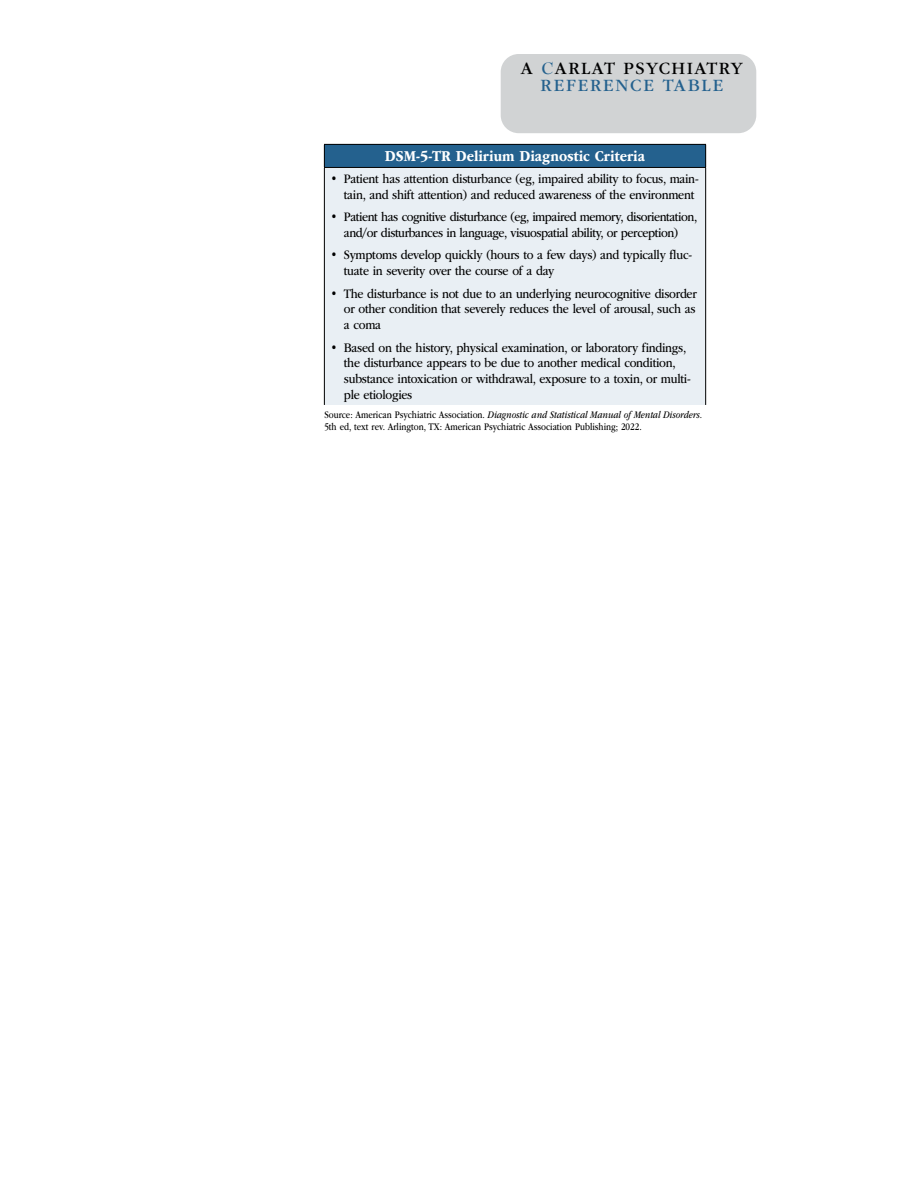
<style>
.page{position:relative;width:918px;height:1188px;background:#fff}
.page>*{position:absolute;margin:0;border:0;box-sizing:border-box;transform-origin:0 0}
.t1{font:18px/17.1px "ITC Garamond Std";letter-spacing:.08em;color:#000;text-align:center}
.t2{font:700 15.75px "ITC Garamond Std";color:#fff;scale:.88 1}
.t3{font:13.5px/15.8px "ITC Garamond Std";letter-spacing:-.02em;color:#000;scale:.88 1}
.t4{font:10.5px/12px "ITC Garamond Std";color:#000;scale:.82 1}
.s1{font-family:"Bernhard Modern Std";font-weight:700;color:#24618e}
.s2{color:#24618e}
.s3{font-style:italic}
</style>
<div class="page">
<div style="left:501px;top:54px;width:255px;height:79px;background:#d1d3d4;border-radius:18px"></div>
<div style="left:324px;top:144px;width:382px;height:23px;background:#24618e"></div>
<div style="left:324px;top:167px;width:382px;height:238px;background:#e9eff4"></div>
<hr style="left:324px;top:144px;width:382px;height:1px;background:#000">
<svg style="left:324px;top:145px;width:1px;height:22px"></svg>
<svg style="left:705px;top:145px;width:1px;height:22px"></svg>
<hr style="left:324px;top:167px;width:382px;height:1px;background:#000">
<hr style="left:324px;top:168px;width:1px;height:237px;background:#000">
<hr style="left:705px;top:168px;width:1px;height:237px;background:#000">
<h1 class="t1" style="left:521px;top:60px;width:223px">A <span class="s1">C</span>ARLAT PSYCHIATRY<br><span class="s2">REFERENCE TABLE</span></h1>
<p class="t2" style="left:385px;top:148px;width:297px">DSM-5-TR Delirium Diagnostic Criteria</p>
<p class="t3" style="left:344px;top:171px;width:405px;text-indent:-14px">• Patient has attention disturbance (eg, impaired ability to focus, main&shy;tain, and shift attention) and reduced awareness of the environment</p>
<p class="t3" style="left:330px;top:209px;width:418px;text-align:center">• Patient has cognitive disturbance (eg, impaired memory, disorientation, and/or disturbances in language, visuospatial ability, or perception)</p>
<p class="t3" style="left:344px;top:247px;width:397px;text-indent:-13px">• Symptoms develop quickly (hours to a few days) and typically fluc&shy;tuate in severity over the course of a day</p>
<p class="t3" style="left:344px;top:286px;width:403px;text-align:justify;text-indent:-13px">• The disturbance is not due to an underlying neurocognitive disorder or other condition that severely reduces the level of arousal, such as a coma</p>
<p class="t3" style="left:344px;top:340px;width:396px;text-indent:-13px">• Based on the history, physical examination, or laboratory findings, the disturbance appears to be due to another medical condition, substance intoxication or withdrawal, exposure to a toxin, or multi&shy;ple etiologies</p>
<p class="t4" style="left:324px;top:409px;width:462px">Source: American Psychiatric Association. <span class="s3">Diagnostic and Statistical Manual of Mental Disorders.<br></span>5th ed, text rev. Arlington, TX: American Psychiatric Association Publishing; 2022.</p>
</div>
